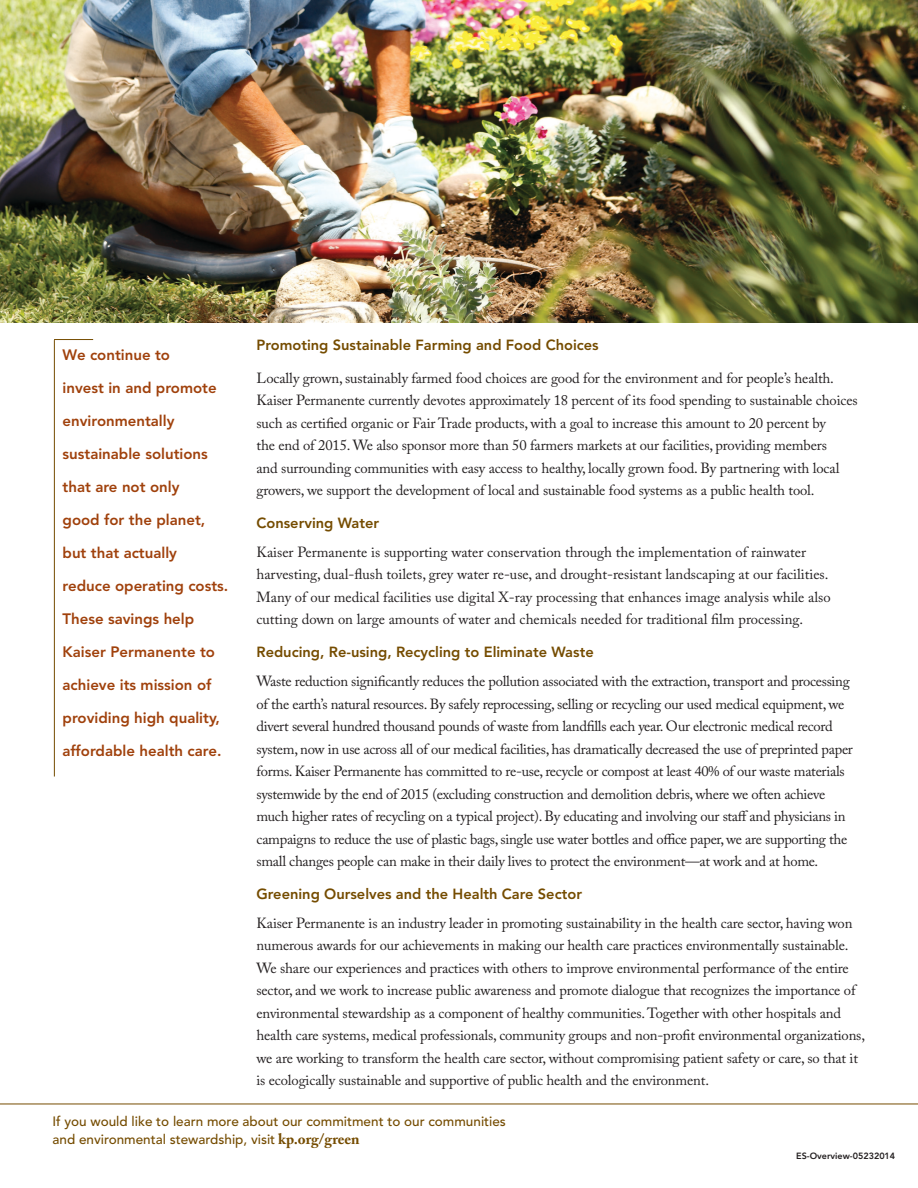
<style>
.page{position:relative;width:918px;height:1188px;background:#fff}
.page>*{position:absolute;margin:0;border:0;box-sizing:border-box;transform-origin:0 0}
.t1{font:800 15px "Avenir";color:#a0410c}
.t2{font:14.7px/22.5px "Adobe Caslon Pro";letter-spacing:-.01em;color:#231f20}
.t3{font:800 14.7px "Avenir";color:#754c00}
.t4{font:500 13.5px/18px "Avenir";color:#754c00}
.t5{font:800 9px "Avenir";color:#231f20}
.s1{font-family:"Adobe Caslon Pro";font-weight:700;font-size:15px}
</style>
<div class="page">
<hr style="left:0;top:1104px;width:918px;height:1px;background:#754c00">
<hr style="left:54px;top:340px;width:1px;height:437px;background:#754c00">
<hr style="left:54px;top:339px;width:39px;height:1px;background:#754c00">
<img style="left:0;top:0;width:918px;height:322px">
<p class="t1" style="left:63px;top:346px;width:109px">We continue to</p>
<p class="t1" style="left:63px;top:379px;width:156px">invest in and promote</p>
<p class="t1" style="left:63px;top:412px;width:113px">environmentally</p>
<p class="t1" style="left:63px;top:445px;width:147px">sustainable solutions</p>
<p class="t1" style="left:63px;top:478px;width:118px">that are not only</p>
<p class="t1" style="left:63px;top:511px;width:144px">good for the planet,</p>
<p class="t1" style="left:63px;top:544px;width:116px">but that actually</p>
<p class="t1" style="left:63px;top:577px;width:167px">reduce operating costs.</p>
<p class="t1" style="left:63px;top:610px;width:133px">These savings help</p>
<p class="t1" style="left:63px;top:643px;width:154px">Kaiser Permanente to</p>
<p class="t1" style="left:63px;top:676px;width:150px">achieve its mission of</p>
<p class="t1" style="left:63px;top:709px;width:159px">providing high quality,</p>
<p class="t1" style="left:63px;top:742px;width:160px">affordable health care.</p>
<p class="t3" style="left:256px;top:336px;width:344px">Promoting Sustainable Farming and Food Choices</p>
<p class="t2" style="left:256px;top:366px;width:603px">Locally grown, sustainably farmed food choices are good for the environment and for people’s health.<br>Kaiser Permanente currently devotes approximately 18 percent of its food spending to sustainable choices such as certified organic or Fair Trade products, with a goal to increase this amount to 20 percent by<br>the end of 2015. We also sponsor more than 50 farmers markets at our facilities, providing members<br>and surrounding communities with easy access to healthy, locally grown food. By partnering with local growers, we support the development of local and sustainable food systems as a public health tool.</p>
<p class="t3" style="left:256px;top:514px;width:124px">Conserving Water</p>
<p class="t2" style="left:256px;top:541px;width:576px">Kaiser Permanente is supporting water conservation through the implementation of rainwater harvesting, dual-flush toilets, grey water re-use, and drought-resistant landscaping at our facilities.<br>Many of our medical facilities use digital X-ray processing that enhances image analysis while also cutting down on large amounts of water and chemicals needed for traditional film processing.</p>
<p class="t3" style="left:256px;top:643px;width:339px">Reducing, Re-using, Recycling to Eliminate Waste</p>
<p class="t2" style="left:256px;top:670px;width:598px">Waste reduction significantly reduces the pollution associated with the extraction, transport and processing of the earth’s natural resources. By safely reprocessing, selling or recycling our used medical equipment, we divert several hundred thousand pounds of waste from landfills each year. Our electronic medical record system, now in use across all of our medical facilities, has dramatically decreased the use of preprinted paper forms. Kaiser Permanente has committed to re-use, recycle or compost at least 40% of our waste materials systemwide by the end of 2015 (excluding construction and demolition debris, where we often achieve much higher rates of recycling on a typical project). By educating and involving our staff and physicians in campaigns to reduce the use of plastic bags, single use water bottles and office paper, we are supporting the small changes people can make in their daily lives to protect the environment—at work and at home.</p>
<p class="t3" style="left:256px;top:885px;width:327px">Greening Ourselves and the Health Care Sector</p>
<p class="t2" style="left:256px;top:912px;width:610px">Kaiser Permanente is an industry leader in promoting sustainability in the health care sector, having won numerous awards for our achievements in making our health care practices environmentally sustainable.<br>We share our experiences and practices with others to improve environmental performance of the entire sector, and we work to increase public awareness and promote dialogue that recognizes the importance of environmental stewardship as a component of healthy communities. Together with other hospitals and health care systems, medical professionals, community groups and non-profit environmental organizations, we are working to transform the health care sector, without compromising patient safety or care, so that it is ecologically sustainable and supportive of public health and the environment.</p>
<p class="t4" style="left:52px;top:1113px;width:455px">If you would like to learn more about our commitment to our communities and environmental stewardship, visit <span class="s1">kp.org/green</span></p>
<p class="t5" style="left:796px;top:1150px;width:101px">ES-Overview-05232014</p>
</div>
